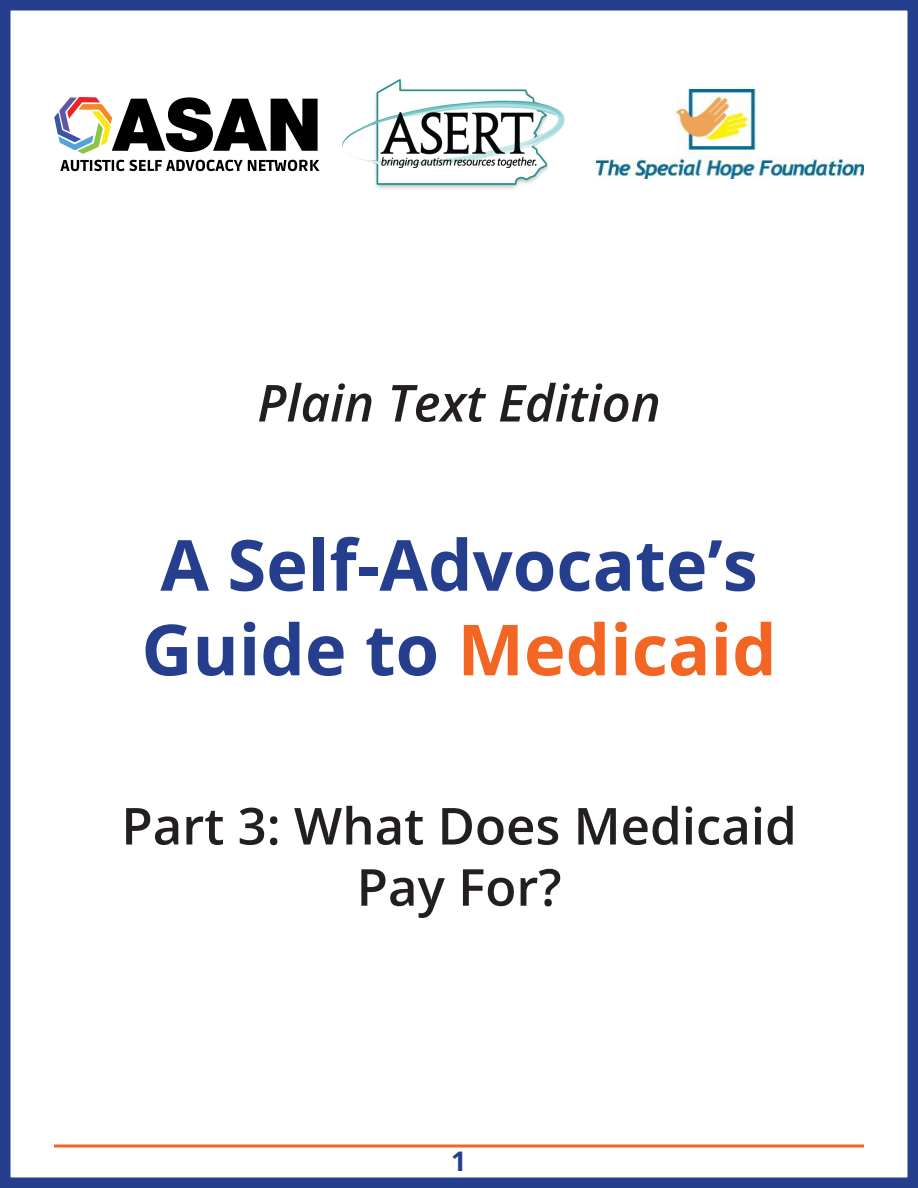
<style>
.page{position:relative;width:918px;height:1188px;background:#fff}
.page>*{position:absolute;margin:0;border:0;box-sizing:border-box;transform-origin:0 0}
.t1{font:700 70.5px/84.6px "Open Sans";color:#253f8e}
.t2{font:600 51px/61.2px "Open Sans";color:#231f20;text-align:center}
.t3{font:italic 600 51px "Open Sans";color:#231f20}
.t4{font:700 27px "Open Sans";color:#253f8e}
.s1{color:#f26522}
</style>
<div class="page">
<svg style="left:54px;top:1144px;width:810px;height:4px;background:#f58b59"></svg>
<div style="left:0;top:0;width:918px;height:1188px;border:10px solid #253f8e"></div>
<svg style="left:60px;top:160px;width:260px;height:11px"></svg>
<svg style="left:54px;top:97px;width:264px;height:57px"></svg>
<img style="left:597px;top:90px;width:266px;height:89px">
<img style="left:343px;top:79px;width:221px;height:110px">
<p class="t3" style="left:257px;top:368px;width:405px">Plain Text Edition</p>
<p class="t1" style="left:141px;top:521px;width:637px">A Self-Advocate’s<br>Guide to <span class="s1">Medicaid</span></p>
<p class="t2" style="left:121px;top:794px;width:677px">Part 3: What Does Medicaid<br>Pay For?</p>
<p class="t4" style="left:451px;top:1142px;width:17px">1</p>
</div>
